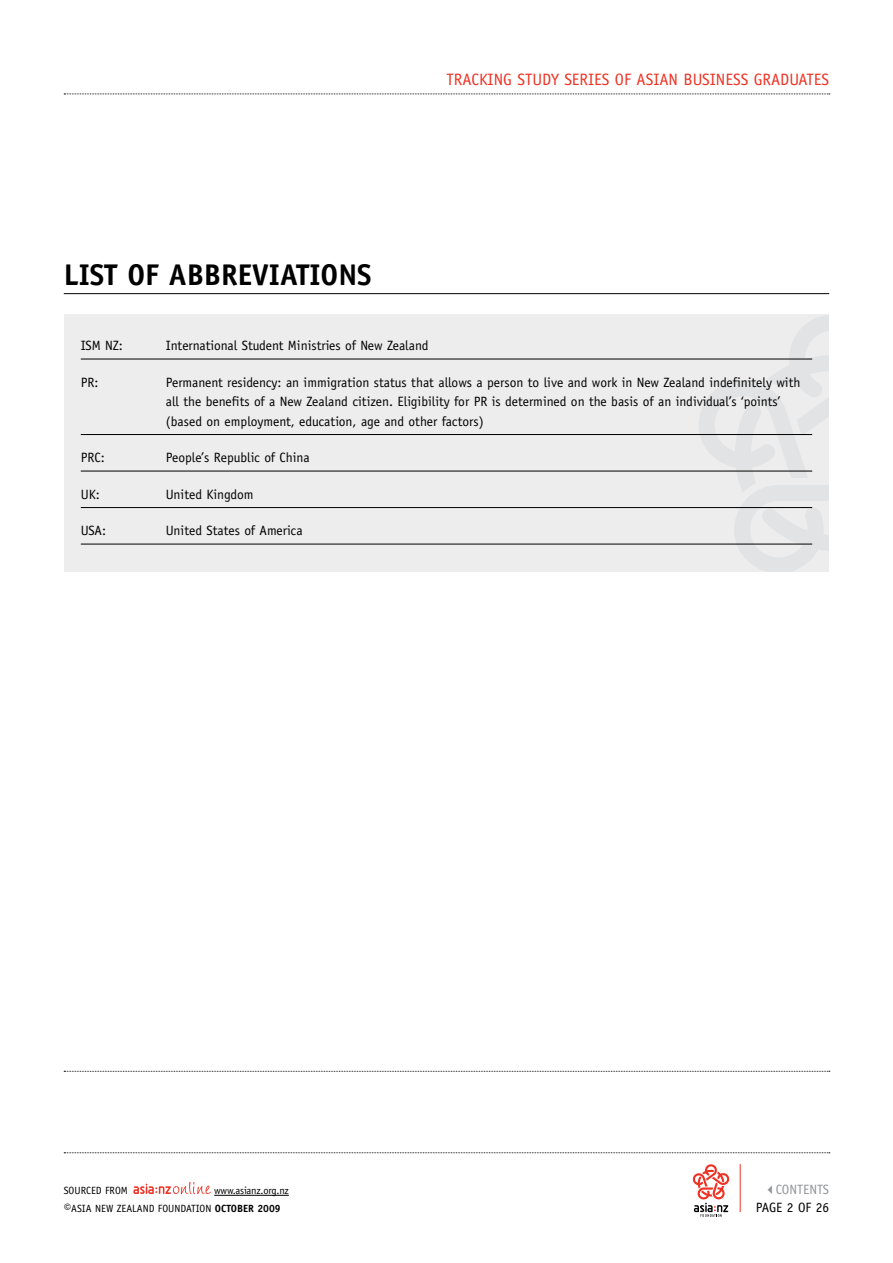
<style>
.page{position:relative;width:893px;height:1263px;background:#fff}
.page>*{position:absolute;margin:0;border:0;box-sizing:border-box;transform-origin:0 0}
.t1{font:700 30px "Officina Sans";color:#000}
.t2{font:16.5px "Officina Sans";color:#ee3224}
.t3{font:13.5px/19.5px "Officina Sans";color:#000}
.t4{font:13.5px "Officina Sans";color:#939598}
.t5{font:10.5px "Officina Sans";color:#000}
.t6{font:700 10.5px "Officina Sans";color:#000}
.s1{font-size:13.5px}
.s2{font-weight:400}
</style>
<div class="page">
<svg style="left:64px;top:1071px;width:766px;height:1px"></svg>
<svg style="left:64px;top:1152px;width:766px;height:1px"></svg>
<svg style="left:64px;top:94px;width:766px;height:1px"></svg>
<svg style="left:692px;top:1164px;width:38px;height:53px"></svg>
<svg style="left:133px;top:1182px;width:78px;height:12px"></svg>
<hr style="left:214px;top:1195px;width:75px;height:1px;background:#000">
<hr style="left:740px;top:1164px;width:1px;height:48px;background:#ee3224">
<div style="left:64px;top:315px;width:765px;height:257px;background:#ededee"></div>
<svg style="left:691px;top:315px;width:138px;height:257px"></svg>
<hr style="left:81px;top:359px;width:731px;height:1px;background:#000">
<hr style="left:81px;top:434px;width:731px;height:1px;background:#000">
<hr style="left:81px;top:471px;width:731px;height:1px;background:#000">
<hr style="left:81px;top:507px;width:731px;height:1px;background:#000">
<hr style="left:81px;top:544px;width:731px;height:1px;background:#000">
<hr style="left:64px;top:293px;width:765px;height:1px;background:#000">
<h1 class="t1" style="left:64px;top:256px;width:14px">LIST</h1>
<h1 class="t1" style="left:127px;top:256px;width:76px">OF ABBRE</h1>
<h1 class="t1" style="left:252px;top:256px;width:33px">VIATIONS</h1>
<p class="t2" style="left:447px;top:70px;width:17px">TRACKING</p>
<p class="t2" style="left:517px;top:70px;width:25px">STUDY</p>
<p class="t2" style="left:564px;top:70px;width:16px">SERIE</p>
<p class="t2" style="left:602px;top:70px;width:61px">S OF ASIAN</p>
<p class="t2" style="left:683px;top:70px;width:80px">BUSINESS GRADUA</p>
<p class="t2" style="left:807px;top:70px;width:24px">TES</p>
<p class="t3" style="left:81px;top:336px;width:70px">ISM NZ: I</p>
<p class="t3" style="left:171px;top:336px;width:259px">nternational Student Ministries of New Zealand</p>
<p class="t3" style="left:81px;top:372px;width:19px">PR:</p>
<p class="t3" style="left:166px;top:372px;width:636px">Permanent residency: an immigration status that allows a person to live and work in New Zealand indefinitely with all the benefits of a New Zealand citizen. Eligibility for PR is determined on the basis of an individual’s ‘points’ (based on employment, education, age and other factors)</p>
<p class="t3" style="left:81px;top:448px;width:26px">PRC:</p>
<p class="t3" style="left:166px;top:448px;width:145px">People’s Republic of China</p>
<p class="t3" style="left:81px;top:484px;width:59px">UK : U</p>
<p class="t3" style="left:174px;top:484px;width:81px">nited Kingdom</p>
<p class="t3" style="left:81px;top:521px;width:62px">USA: U</p>
<p class="t3" style="left:174px;top:521px;width:130px">nited States of America</p>
<p class="t5" style="left:64px;top:1184px;width:59px">Sourced from</p>
<p class="t4" style="left:765px;top:1182px;width:66px">✓CONTENTS</p>
<p class="t5" style="left:64px;top:1202px;width:39px"><span class="s1">©</span>ASIA NEW</p>
<p class="t5" style="left:117px;top:1202px;width:27px">ZEALAND</p>
<p class="t5" style="left:158px;top:1202px;width:17px">FOUNDA</p>
<p class="t6" style="left:191px;top:1202px;width:91px"><span class="s2">TION</span> OCTOBER 2009</p>
<p class="t5" style="left:214px;top:1184px;width:76px">www.asianz.org.nz</p>
<p class="t3" style="left:756px;top:1198px;width:14px">PAGE</p>
<p class="t3" style="left:787px;top:1198px;width:44px">2 OF 26</p>
</div>
